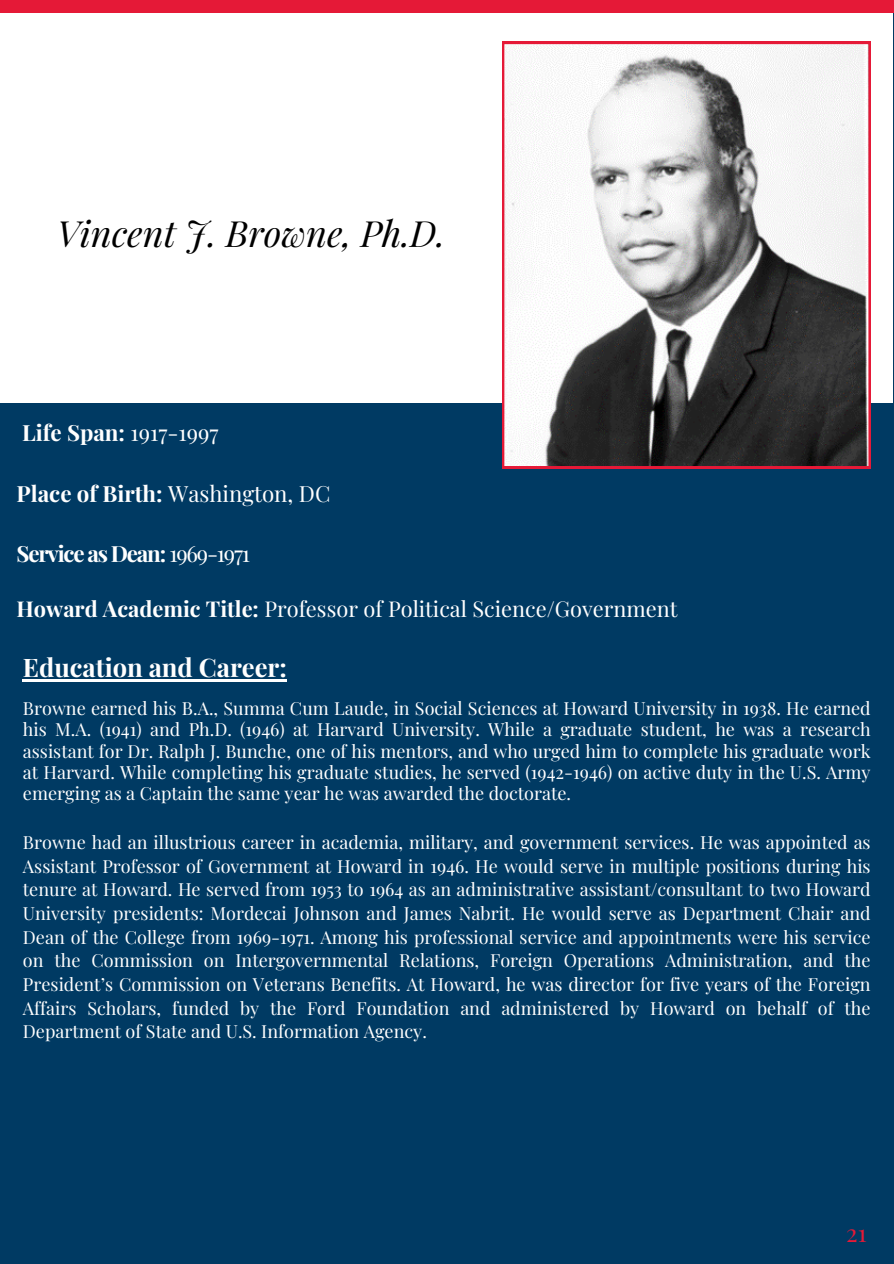
<style>
.page{position:relative;width:894px;height:1264px;background:#fff}
.page>*{position:absolute;margin:0;border:0;box-sizing:border-box;transform-origin:0 0}
.t1{font:italic 36px "Playfair Display";color:#000}
.t2{font:700 25.5px "Playfair Display";color:#fff}
.t3{font:24px "Playfair Display";color:#e51937}
.t4{font:700 22.2px "Playfair Display";color:#fff}
.t5{font:700 22.2px "Playfair Display";letter-spacing:-.055em;color:#fff}
.t6{font:21.75px "Playfair Display";color:#fff}
.t7{font:18px/23.7px "Playfair Display";color:#fff;text-align:justify}
.s1{font-weight:400}
.s2{font-weight:700}
</style>
<div class="page">
<div style="left:0;top:0;width:893px;height:1263px;background:#003a63"></div>
<div style="left:0;top:9px;width:892px;height:394px;background:#fff"></div>
<svg style="left:502px;top:42px;width:368px;height:426px"></svg>
<div style="left:0;top:0;width:893px;height:12px;background:#e51937"></div>
<hr style="left:23px;top:679px;width:264px;height:2px;background:#fff">
<h1 class="t1" style="left:57px;top:208px;width:389px">Vincent J. Browne, Ph.D.</h1>
<h3 class="t4" style="left:22px;top:417px;width:198px">Life Span: <span class="s1">1917-1997</span></h3>
<h3 class="t4" style="left:17px;top:478px;width:315px">Place of Birth: <span class="s1">Washington, DC</span></h3>
<h3 class="t5" style="left:17px;top:537px;width:235px">Service as Dean: <span class="s1">1969-1971</span></h3>
<h3 class="t6" style="left:17px;top:593px;width:662px"><span class="s2">Howard Academic Title:</span> Professor of Political Science/Government</h3>
<p class="t2" style="left:23px;top:649px;width:265px">Education and Career:</p>
<h2 class="t7" style="left:23px;top:696px;width:849px;line-height:21.3px">Browne earned his B.A., Summa Cum Laude, in Social Sciences at Howard University in 1938. He earned his M.A. (1941) and Ph.D. (1946) at Harvard University. While a graduate student, he was a research assistant for Dr. Ralph J. Bunche, one of his mentors, and who urged him to complete his graduate work at Harvard. While completing his graduate studies, he served (1942-1946) on active duty in the U.S. Army emerging as a Captain the same year he was awarded the doctorate.</h2>
<p class="t7" style="left:23px;top:829px;width:849px">Browne had an illustrious career in academia, military, and government services. He was appointed as Assistant Professor of Government at Howard in 1946. He would serve in multiple positions during his tenure at Howard. He served from 1953 to 1964 as an administrative assistant/consultant to two Howard University presidents: Mordecai Johnson and James Nabrit. He would serve as Department Chair and Dean of the College from 1969-1971. Among his professional service and appointments were his service on the Commission on Intergovernmental Relations, Foreign Operations Administration, and the President’s Commission on Veterans Benefits. At Howard, he was director for five years of the Foreign Affairs Scholars, funded by the Ford Foundation and administered by Howard on behalf of the Department of State and U.S. Information Agency.</p>
<p class="t3" style="left:846px;top:1215px;width:22px">21</p>
</div>
